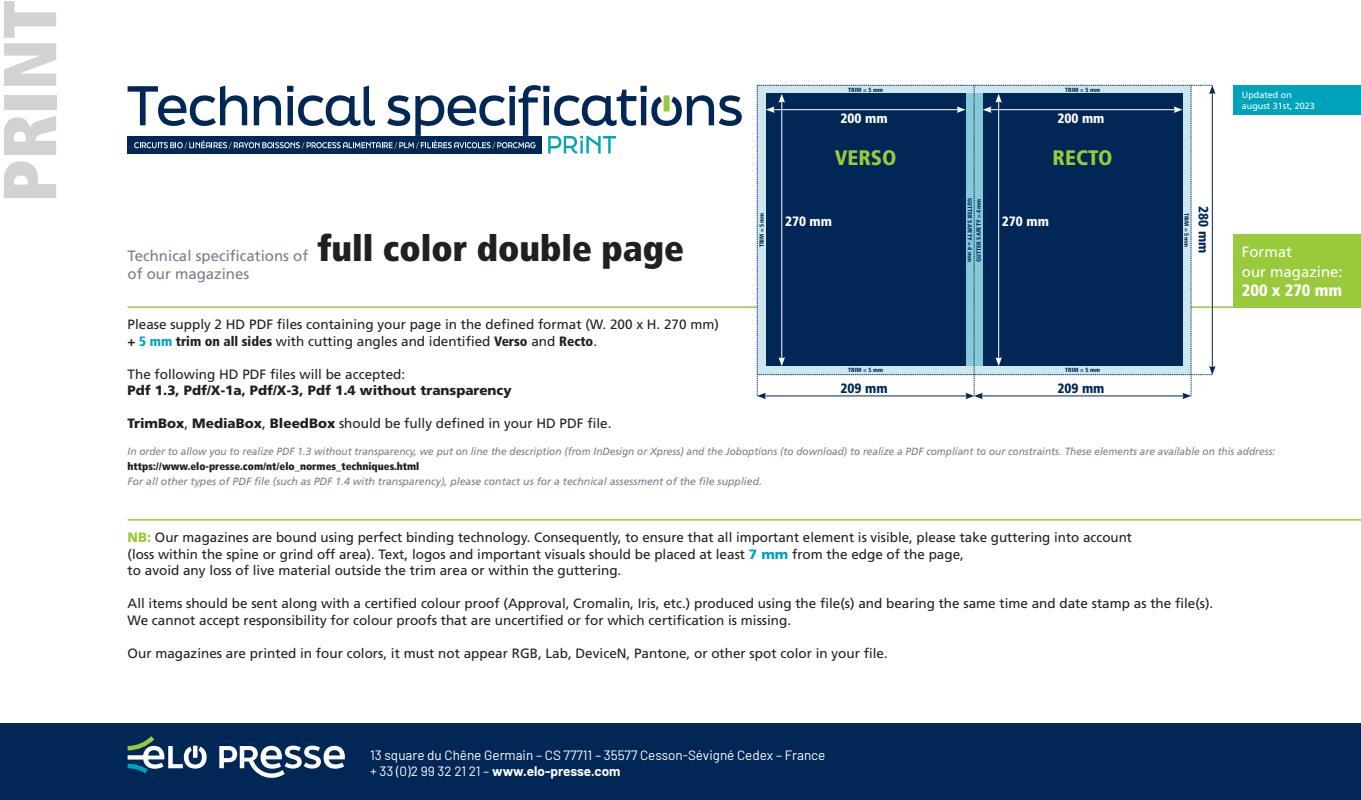
<style>
.page{position:relative;width:1361px;height:800px;background:#fff}
.page>*{position:absolute;margin:0;border:0;box-sizing:border-box;transform-origin:0 0}
.t1{font:900 condensed 75px "Frutiger LT Std";color:#d1d2d4}
.t2{font:900 condensed 36px "Frutiger LT Std";color:#231f20}
.t3{font:900 condensed 21px "Frutiger LT Std";color:#99ca3b}
.t4{font:900 condensed 16.5px "Frutiger LT Std";color:#fff}
.t5{font:15px "Frutiger LT Std";color:#767e8c}
.t6{font:15px/19.5px "Frutiger LT Std";color:#fff}
.t7{font:13.5px/16.5px "Frutiger LT Std";color:#231f20}
.t8{font:13.5px/16.5px "Barlow";color:#fff}
.t9{font:900 13.5px "Frutiger LT Std";color:#231f20}
.t10{font:900 condensed 13.5px "Frutiger LT Std";color:#fff}
.t11{font:900 condensed 13.5px "Frutiger LT Std";color:#002756}
.t12{font:italic 10.5px "Frutiger LT Std";color:#767e8c;scale:.96 1}
.t13{font:italic 10.5px "Frutiger LT Std";color:#767e8c}
.t14{font:900 condensed 10.5px "Frutiger LT Std";color:#231f20}
.t15{font:9px/10.5px "Frutiger LT Std";color:#fff}
.t16{font:900 condensed 6px "Frutiger LT Std";color:#002756}
.s1{font-weight:900;font-stretch:condensed}
.s2{font-weight:900;font-stretch:condensed;color:#00a3bc}
.s3{font-weight:900}
.s4{font-weight:900;color:#99ca3b}
.s5{font-weight:900;color:#00a3bc}
.s6{font-weight:700}
</style>
<div class="page">
<hr style="left:128px;top:306px;width:1233px;height:2px;background:#99ca3b">
<hr style="left:128px;top:519px;width:1233px;height:1px;background:#99ca3b">
<svg style="left:757px;top:85px;width:458px;height:314px;background:#34567b"></svg>
<div style="left:1233px;top:234px;width:128px;height:74px;background:#99ca3b"></div>
<svg style="left:128px;top:85px;width:614px;height:69px"></svg>
<div style="left:0;top:723px;width:1361px;height:76px;background:#002756"></div>
<svg style="left:128px;top:736px;width:79px;height:37px"></svg>
<svg style="left:219px;top:745px;width:126px;height:32px"></svg>
<div style="left:1233px;top:85px;width:128px;height:30px;background:#00a3bc"></div>
<h1 class="t1" style="left:-16px;top:203px;width:204px;rotate:-90deg">PRINT</h1>
<h2 class="t2" style="left:317px;top:226px;width:368px">full color double page</h2>
<p class="t5" style="left:128px;top:247px;width:182px">Technical specifications of</p>
<p class="t5" style="left:128px;top:265px;width:123px">of our magazines</p>
<p class="t7" style="left:128px;top:316px;width:593px">Please supply 2 HD PDF files containing your page in the defined format (W. 200 x H. 270 mm) <span class="s1">+</span> <span class="s2">5 mm</span> <span class="s1">trim on all sides</span> with cutting angles and identified <span class="s1">Verso</span> and <span class="s1">Recto</span>.</p>
<p class="t7" style="left:128px;top:366px;width:279px">The following HD PDF files will be accepted:</p>
<p class="t9" style="left:128px;top:382px;width:385px">Pdf 1.3, Pdf/X-1a, Pdf/X-3, Pdf 1.4 without transparency</p>
<p class="t7" style="left:128px;top:415px;width:485px"><span class="s3">TrimBox</span>, <span class="s3">MediaBox</span>, <span class="s3">BleedBox</span> should be fully defined in your HD PDF file.</p>
<p class="t16" style="left:758px;top:247px;width:36px;rotate:-90deg">TRIM = 5 mm</p>
<p class="t16" style="left:848px;top:86px;width:36px">TRIM = 5 mm</p>
<p class="t10" style="left:840px;top:110px;width:49px">200 mm</p>
<h3 class="t3" style="left:835px;top:145px;width:63px">VERSO</h3>
<p class="t10" style="left:785px;top:214px;width:49px">270 mm</p>
<p class="t16" style="left:848px;top:366px;width:36px">TRIM = 5 mm</p>
<p class="t11" style="left:840px;top:380px;width:49px">209 mm</p>
<p class="t16" style="left:973px;top:198px;width:65px;rotate:90deg">GUTTER SAFETY = 4 mm</p>
<p class="t16" style="left:975px;top:261px;width:65px;rotate:-90deg">GUTTER SAFETY = 4 mm</p>
<p class="t16" style="left:1065px;top:86px;width:36px">TRIM = 5 mm</p>
<p class="t10" style="left:1057px;top:110px;width:49px">200 mm</p>
<h3 class="t3" style="left:1052px;top:145px;width:61px">RECTO</h3>
<p class="t10" style="left:1002px;top:214px;width:49px">270 mm</p>
<p class="t16" style="left:1065px;top:366px;width:36px">TRIM = 5 mm</p>
<p class="t11" style="left:1057px;top:380px;width:49px">209 mm</p>
<p class="t15" style="left:1242px;top:90px;width:75px">Updated on august 31st, 2023</p>
<p class="t16" style="left:1190px;top:212px;width:36px;rotate:90deg">TRIM = 5 mm</p>
<p class="t11" style="left:1211px;top:206px;width:49px;rotate:90deg">280 mm</p>
<p class="t6" style="left:1242px;top:242px;width:102px">Format<br>our magazine:</p>
<p class="t4" style="left:1242px;top:280px;width:102px">200 x 270 mm</p>
<p class="t12" style="left:128px;top:445px;width:1197px">In order to allow you to realize PDF 1.3 without transparency, we put on line the description (from InDesign or Xpress) and the Joboptions (to download) to realize a PDF compliant to our constraints. These elements are available on this address:</p>
<p class="t14" style="left:128px;top:459px;width:293px">https://www.elo-presse.com/nt/elo_normes_techniques.html</p>
<p class="t13" style="left:128px;top:475px;width:636px">For all other types of PDF file (such as PDF 1.4 with transparency), please contact us for a technical assessment of the file supplied.</p>
<p class="t7" style="left:128px;top:529px;width:1006px"><span class="s4">NB:</span> Our magazines are bound using perfect binding technology. Consequently, to ensure that all important element is visible, please take guttering into account (loss within the spine or grind off area). Text, logos and important visuals should be placed at least <span class="s5">7 mm</span> from the edge of the page,<br>to avoid any loss of live material outside the trim area or within the guttering.</p>
<p class="t7" style="left:128px;top:595px;width:1087px">All items should be sent along with a certified colour proof (Approval, Cromalin, Iris, etc.) produced using the file(s) and bearing the same time and date stamp as the file(s).<br>We cannot accept responsibility for colour proofs that are uncertified or for which certification is missing.</p>
<p class="t7" style="left:128px;top:644px;width:761px">Our magazines are printed in four colors, it must not appear RGB, Lab, DeviceN, Pantone, or other spot color in your file.</p>
<p class="t8" style="left:370px;top:745px;width:457px">13 square du Chêne Germain – CS 77711 – 35577 Cesson-Sévigné Cedex – France + 33 (0)2 99 32 21 21 – <span class="s6">www.elo-presse.com</span></p>
</div>
